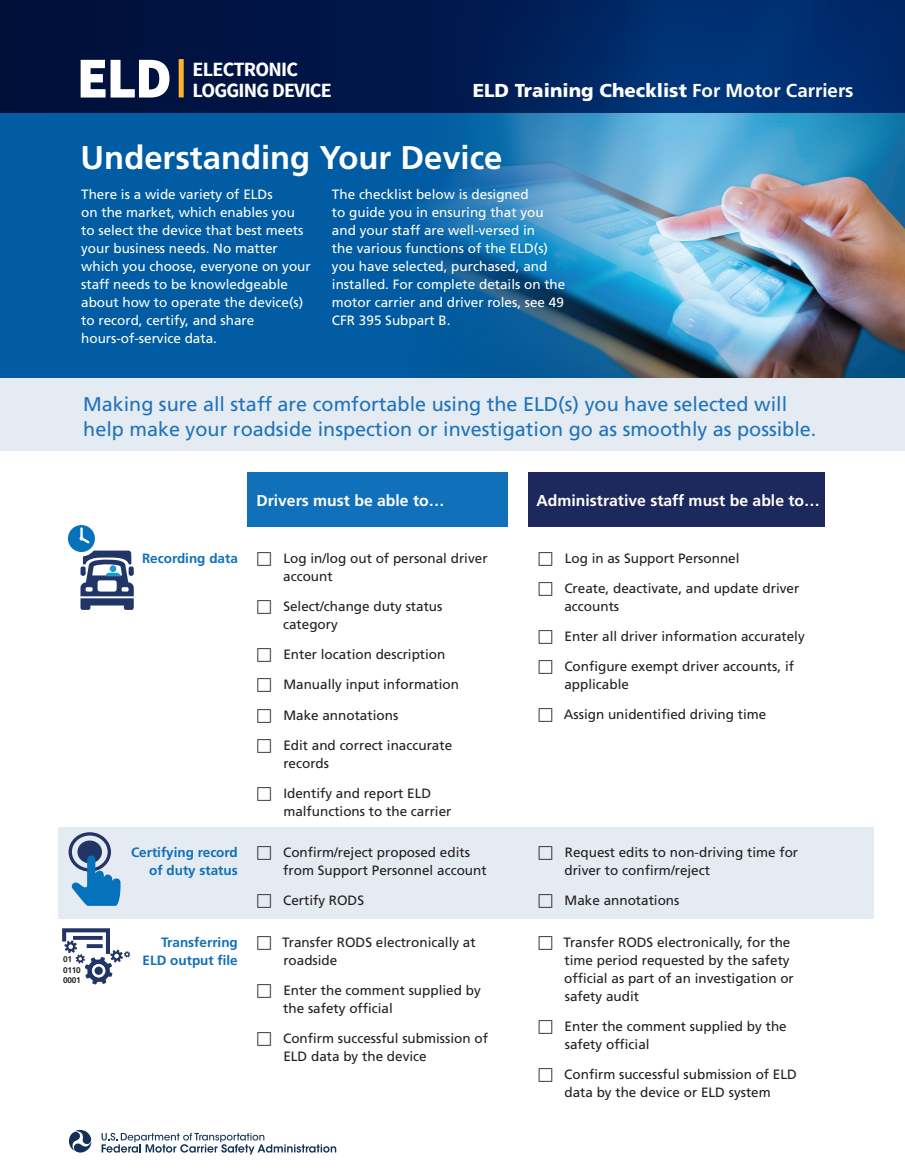
<style>
.page{position:relative;width:905px;height:1175px;background:#fff}
.page>*{position:absolute;margin:0;border:0;box-sizing:border-box;transform-origin:0 0}
.t1{font:900 57.9px "Source Sans Pro";color:#fff}
.t2{font:700 32.85px "Frutiger";color:#fff}
.t3{font:700 20.25px/21.1px "Source Sans Pro";letter-spacing:-.04em;color:#fff}
.t4{font:19.8px/25.5px "Frutiger";color:#2073bb}
.t5{font:900 18.75px "Frutiger";color:#fff}
.t6{font:700 15.75px "Frutiger";color:#fff}
.t7{font:13.5px/18px "Frutiger";color:#231f20}
.t8{font:13.5px/18px "Frutiger";color:#fff}
.t9{font:700 13.5px/18px "Frutiger";color:#1070b9;text-align:right}
.t10{font:700 8.25px/10.4px "Frutiger";letter-spacing:-.03em;color:#231f20}
.s1{font-weight:700}
</style>
<div class="page">
<div style="left:58px;top:827px;width:815px;height:91px;background:#e4ebf2"></div>
<div style="left:0;top:0;width:904px;height:429px;background:#015ca3"></div>
<img style="left:359px;top:112px;width:545px;height:266px">
<svg style="left:0;top:0;width:904px;height:112px"></svg>
<div style="left:179px;top:59px;width:5px;height:38px;background:#fcb331"></div>
<div style="left:247px;top:473px;width:261px;height:54px;background:#1070b9"></div>
<div style="left:528px;top:473px;width:297px;height:54px;background:#1d285c"></div>
<svg style="left:67px;top:525px;width:67px;height:85px"></svg>
<div style="left:69px;top:832px;width:42px;height:39px;border:3px solid #213666;border-radius:50%"></div>
<div style="left:78px;top:841px;width:23px;height:21px;background:#213666;border-radius:50%"></div>
<div style="left:77px;top:840px;width:25px;height:23px;border:2px solid #213666;border-radius:50%"></div>
<svg style="left:71px;top:855px;width:50px;height:50px"></svg>
<svg style="left:62px;top:928px;width:68px;height:56px"></svg>
<div style="left:0;top:378px;width:904px;height:73px;background:#e4ebf2"></div>
<svg style="left:69px;top:1129px;width:23px;height:24px"></svg>
<svg style="left:102px;top:1132px;width:234px;height:22px"></svg>
<h1 class="t1" style="left:76px;top:41px;width:97px">ELD</h1>
<h3 class="t3" style="left:192px;top:60px;width:141px">ELECTRONIC<br>LOGGING DEVICE</h3>
<h3 class="t5" style="left:472px;top:79px;width:382px">ELD Training Checklist <span class="s1">For Motor Carriers</span></h3>
<h2 class="t2" style="left:81px;top:138px;width:423px">Understanding Your Device</h2>
<p class="t8" style="left:81px;top:186px;width:231px">There is a wide variety of ELDs<br>on the market, which enables you to select the device that best meets your business needs. No matter which you choose, everyone on your staff needs to be knowledgeable about how to operate the device(s) to record, certify, and share hours-of-service data.</p>
<p class="t8" style="left:332px;top:185px;width:235px">The checklist below is designed<br>to guide you in ensuring that you and your staff are well-versed in<br>the various functions of the ELD(s) you have selected, purchased, and installed. For complete details on the motor carrier and driver roles, see 49<br>CFR 395 Subpart B.</p>
<h3 class="t4" style="left:83px;top:391px;width:734px">Making sure all staff are comfortable using the ELD(s) you have selected will help make your roadside inspection or investigation go as smoothly as possible.</h3>
<p class="t6" style="left:256px;top:491px;width:190px">Drivers must be able to…</p>
<p class="t6" style="left:536px;top:491px;width:285px">Administrative staff must be able to…</p>
<p class="t10" style="left:63px;top:954px;width:19px">01<br>0110<br>0001</p>
<p class="t9" style="left:142px;top:550px;width:97px">Recording data</p>
<p class="t7" style="left:283px;top:550px;width:206px">Log in/log out of personal driver account</p>
<p class="t7" style="left:283px;top:598px;width:161px">Select/change duty status category</p>
<p class="t7" style="left:283px;top:646px;width:164px">Enter location description</p>
<p class="t7" style="left:283px;top:676px;width:177px">Manually input information</p>
<p class="t7" style="left:283px;top:706px;width:116px">Make annotations</p>
<p class="t7" style="left:283px;top:736px;width:170px">Edit and correct inaccurate records</p>
<p class="t7" style="left:283px;top:784px;width:170px">Identify and report ELD malfunctions to the carrier</p>
<p class="t9" style="left:131px;top:843px;width:108px">Certifying record of duty status</p>
<p class="t7" style="left:283px;top:843px;width:205px">Confirm/reject proposed edits from Support Personnel account</p>
<p class="t7" style="left:283px;top:891px;width:83px">Certify RODS</p>
<p class="t9" style="left:142px;top:933px;width:97px">Transferring<br>ELD output file</p>
<p class="t7" style="left:282px;top:933px;width:195px">Transfer RODS electronically at roadside</p>
<p class="t7" style="left:283px;top:981px;width:199px">Enter the comment supplied by the safety official</p>
<p class="t7" style="left:283px;top:1029px;width:206px">Confirm successful submission of<br>ELD data by the device</p>
<p class="t7" style="left:564px;top:550px;width:176px">Log in as Support Personnel</p>
<p class="t7" style="left:564px;top:580px;width:236px">Create, deactivate, and update driver accounts</p>
<p class="t7" style="left:564px;top:628px;width:242px">Enter all driver information accurately</p>
<p class="t7" style="left:564px;top:658px;width:231px">Configure exempt driver accounts, if applicable</p>
<p class="t7" style="left:563px;top:706px;width:204px">Assign unidentified driving time</p>
<p class="t7" style="left:564px;top:843px;width:235px">Request edits to non-driving time for driver to confirm/reject</p>
<p class="t7" style="left:564px;top:891px;width:116px">Make annotations</p>
<p class="t7" style="left:563px;top:933px;width:232px">Transfer RODS electronically, for the time period requested by the safety official as part of an investigation or safety audit</p>
<p class="t7" style="left:564px;top:1017px;width:224px">Enter the comment supplied by the safety official</p>
<p class="t7" style="left:564px;top:1065px;width:234px">Confirm successful submission of ELD data by the device or ELD system</p>
</div>
